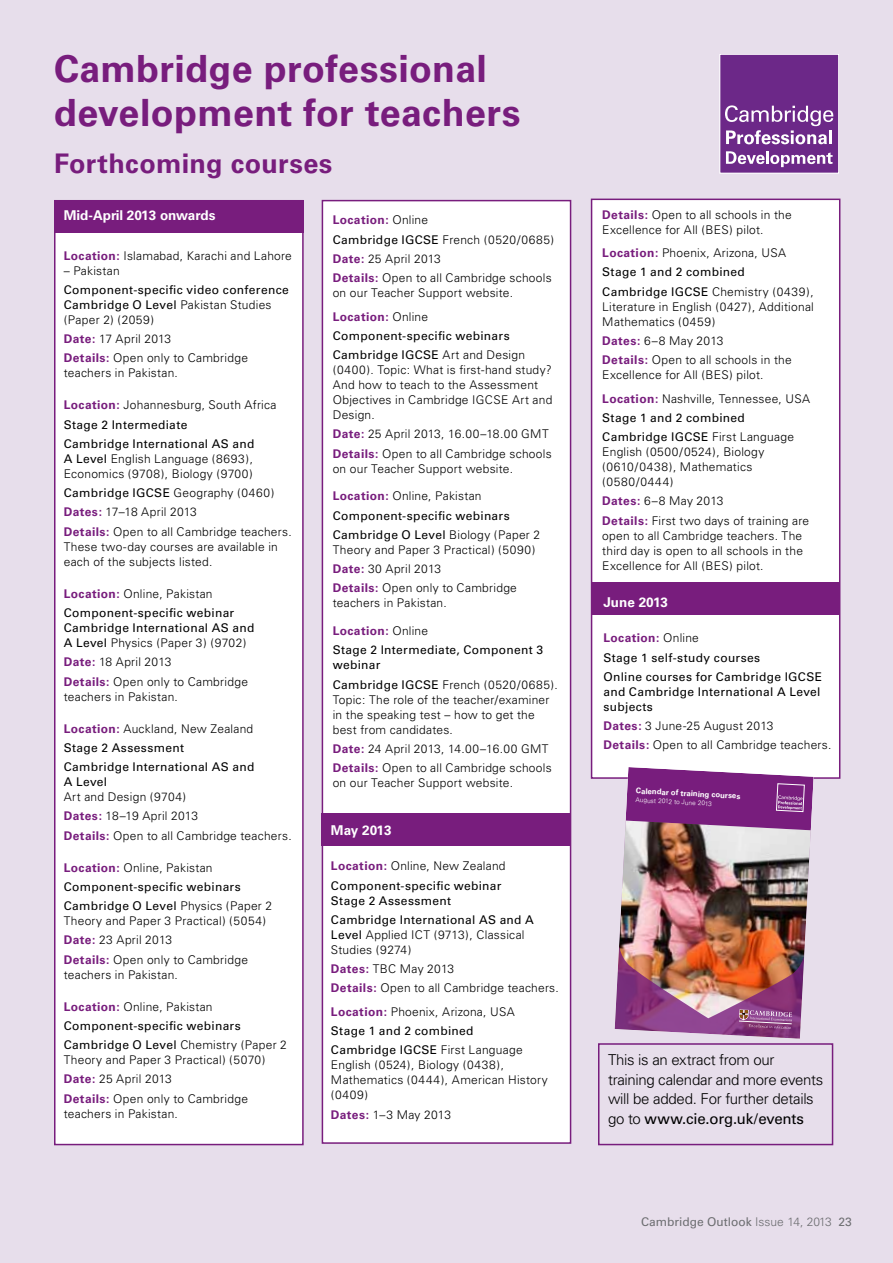
<style>
.page{position:relative;width:893px;height:1263px;background:#e7deeb}
.page>*{position:absolute;margin:0;border:0;box-sizing:border-box;transform-origin:0 0}
.t1{font:700 37.5px/43.5px "Univers";letter-spacing:.01em;color:#781d7d}
.t2{font:700 27px "Univers";letter-spacing:.01em;color:#781d7d}
.t3{font:300 15px/19.5px "Univers";letter-spacing:-.02em;color:#000}
.t4{font:700 13.5px "Univers";color:#fff}
.t5{font:300 12px/19.2px "Univers";letter-spacing:.02em;color:#000}
.t6{font:12px/19.2px "Univers";letter-spacing:.03em;color:#000}
.t7{font:12px "Univers";color:#6d6e71}
.t8{font:700 7.8px "Univers";color:#fff}
.t9{font:300 6.6px "Univers";color:#fff}
.s1{font-weight:700;color:#781d7d}
.s2{font-weight:300}
.s3{font-weight:400}
</style>
<div class="page">
<div style="left:54px;top:200px;width:250px;height:945px;background:#fff;border:2px solid #781d7d"></div>
<div style="left:322px;top:200px;width:249px;height:944px;background:#fff;border:2px solid #781d7d"></div>
<div style="left:720px;top:54px;width:119px;height:119px;background:#6c2888"></div>
<div style="left:719px;top:54px;width:120px;height:119px;border:1px solid #fff"></div>
<svg style="left:725px;top:105px;width:108px;height:39px"></svg>
<hr style="left:829px;top:130px;width:3px;height:14px;background:#fff">
<svg style="left:726px;top:151px;width:107px;height:16px"></svg>
<div style="left:54px;top:200px;width:250px;height:32px;background:#781d7d"></div>
<div style="left:591px;top:199px;width:249px;height:580px;background:#fff;border:2px solid #781d7d"></div>
<div style="left:321px;top:814px;width:249px;height:32px;background:#781d7d"></div>
<div style="left:598px;top:1043px;width:235px;height:102px;border:2px solid #781d7d"></div>
<svg style="left:615px;top:767px;width:199px;height:54px;fill:#781d7d"></svg>
<img style="left:615px;top:820px;width:196px;height:219px">
<svg style="left:776px;top:783px;width:29px;height:29px"></svg>
<div style="left:591px;top:583px;width:249px;height:32px;background:#781d7d"></div>
<h1 class="t1" style="left:54px;top:47px;width:468px">Cambridge professional development for teachers</h1>
<h2 class="t2" style="left:54px;top:148px;width:280px">Forthcoming courses</h2>
<p class="t4" style="left:64px;top:207px;width:153px">Mid-April 2013 onwards</p>
<p class="t5" style="left:64px;top:246px;width:230px"><span class="s1">Location:</span> Islamabad, Karachi and Lahore</p>
<p class="t5" style="left:64px;top:261px;width:57px">– Pakistan</p>
<p class="t6" style="left:64px;top:282px;width:227px;line-height:15px">Component-specific video conference<br>Cambridge O Level <span class="s2">Pakistan Studies (Paper 2) (2059)</span></p>
<p class="t5" style="left:64px;top:329px;width:186px"><span class="s1">Date:</span> 17 April 2013<br><span class="s1">Details:</span> Open only to Cambridge</p>
<p class="t5" style="left:64px;top:364px;width:116px">teachers in Pakistan.</p>
<p class="t6" style="left:64px;top:396px;width:214px"><span class="s1">Location:</span> <span class="s2">Johannesburg, South Africa<br></span>Stage 2 Intermediate<br>Cambridge International AS and</p>
<p class="t5" style="left:64px;top:451px;width:191px;line-height:15px"><span class="s3">A Level</span> English Language (8693),<br>Economics (9708), Biology (9700)</p>
<p class="t5" style="left:64px;top:483px;width:229px"><span class="s3">Cambridge IGCSE</span> Geography (0460)<br><span class="s1">Dates:</span> 17–18 April 2013<br><span class="s1">Details:</span> Open to all Cambridge teachers.</p>
<p class="t5" style="left:64px;top:539px;width:216px;line-height:15px">These two-day courses are available in each of the subjects listed.</p>
<p class="t6" style="left:64px;top:584px;width:172px"><span class="s1">Location:</span> <span class="s2">Online, Pakistan<br></span>Component-specific webinar</p>
<p class="t6" style="left:64px;top:620px;width:192px;line-height:15px">Cambridge International AS and<br>A Level <span class="s2">Physics (Paper 3) (9702)</span></p>
<p class="t5" style="left:64px;top:652px;width:186px"><span class="s1">Date:</span> 18 April 2013<br><span class="s1">Details:</span> Open only to Cambridge</p>
<p class="t5" style="left:64px;top:687px;width:116px">teachers in Pakistan.</p>
<p class="t6" style="left:64px;top:719px;width:192px"><span class="s1">Location:</span> <span class="s2">Auckland, New Zealand<br></span>Stage 2 Assessment<br>Cambridge International AS and</p>
<p class="t6" style="left:64px;top:772px;width:45px">A Level</p>
<p class="t5" style="left:64px;top:787px;width:229px">Art and Design (9704)<br><span class="s1">Dates:</span> 18–19 April 2013<br><span class="s1">Details:</span> Open to all Cambridge teachers.</p>
<p class="t6" style="left:64px;top:858px;width:210px"><span class="s1">Location:</span> <span class="s2">Online, Pakistan<br></span>Component-specific webinars<br>Cambridge O Level <span class="s2">Physics (Paper 2</span></p>
<p class="t5" style="left:64px;top:911px;width:204px">Theory and Paper 3 Practical) (5054)<br><span class="s1">Date:</span> 23 April 2013<br><span class="s1">Details:</span> Open only to Cambridge</p>
<p class="t5" style="left:64px;top:965px;width:116px">teachers in Pakistan.</p>
<p class="t6" style="left:64px;top:997px;width:225px"><span class="s1">Location:</span> <span class="s2">Online, Pakistan<br></span>Component-specific webinars<br>Cambridge O Level <span class="s2">Chemistry (Paper 2</span></p>
<p class="t5" style="left:64px;top:1050px;width:203px">Theory and Paper 3 Practical) (5070)<br><span class="s1">Date:</span> 25 April 2013<br><span class="s1">Details:</span> Open only to Cambridge</p>
<p class="t5" style="left:64px;top:1104px;width:116px">teachers in Pakistan.</p>
<p class="t5" style="left:333px;top:211px;width:223px"><span class="s1">Location:</span> Online<br><span class="s3">Cambridge IGCSE</span> French (0520/0685)<br><span class="s1">Date:</span> 25 April 2013<br><span class="s1">Details:</span> Open to all Cambridge schools</p>
<p class="t5" style="left:333px;top:281px;width:182px;line-height:23.5px">on our Teacher Support website.<br><span class="s1">Location:</span> Online</p>
<p class="t6" style="left:333px;top:326px;width:194px">Component-specific webinars<br>Cambridge IGCSE <span class="s2">Art and Design</span></p>
<p class="t5" style="left:333px;top:362px;width:221px;line-height:15px">(0400). Topic: What is first-hand study?<br>And how to teach to the Assessment<br>Objectives in Cambridge IGCSE Art and<br>Design.</p>
<p class="t5" style="left:333px;top:425px;width:220px"><span class="s1">Date:</span> 25 April 2013, 16.00–18.00 GMT<br><span class="s1">Details:</span> Open to all Cambridge schools</p>
<p class="t5" style="left:333px;top:459px;width:182px">on our Teacher Support website.</p>
<p class="t6" style="left:333px;top:487px;width:209px"><span class="s1">Location:</span> <span class="s2">Online, Pakistan<br></span>Component-specific webinars<br>Cambridge O Level <span class="s2">Biology (Paper 2</span></p>
<p class="t5" style="left:333px;top:540px;width:204px">Theory and Paper 3 Practical) (5090)<br><span class="s1">Date:</span> 30 April 2013<br><span class="s1">Details:</span> Open only to Cambridge</p>
<p class="t5" style="left:333px;top:594px;width:116px">teachers in Pakistan.</p>
<p class="t6" style="left:333px;top:621px;width:212px"><span class="s1">Location:</span> <span class="s2">Online<br></span>Stage 2 Intermediate, Component 3</p>
<p class="t6" style="left:333px;top:656px;width:227px">webinar<br>Cambridge IGCSE <span class="s2">French (0520/0685).</span></p>
<p class="t5" style="left:333px;top:692px;width:218px;line-height:15px">Topic: The role of the teacher/examiner in the speaking test – how to get the best from candidates.</p>
<p class="t5" style="left:333px;top:739px;width:220px"><span class="s1">Date:</span> 24 April 2013, 14.00–16.00 GMT<br><span class="s1">Details:</span> Open to all Cambridge schools</p>
<p class="t5" style="left:333px;top:773px;width:182px">on our Teacher Support website.</p>
<p class="t4" style="left:331px;top:822px;width:62px">May 2013</p>
<p class="t6" style="left:331px;top:856px;width:176px"><span class="s1">Location:</span> <span class="s2">Online, New Zealand<br></span>Component-specific webinar</p>
<p class="t6" style="left:331px;top:891px;width:204px">Stage 2 Assessment<br>Cambridge International AS and A</p>
<p class="t5" style="left:331px;top:927px;width:195px;line-height:15px"><span class="s3">Level</span> Applied ICT (9713), Classical<br>Studies (9274)</p>
<p class="t5" style="left:331px;top:959px;width:229px"><span class="s1">Dates:</span> TBC May 2013<br><span class="s1">Details:</span> Open to all Cambridge teachers.</p>
<p class="t5" style="left:331px;top:1002px;width:193px"><span class="s1">Location:</span> Phoenix, Arizona, USA<br><span class="s3">Stage 1 and 2 combined<br>Cambridge IGCSE</span> First Language</p>
<p class="t5" style="left:331px;top:1057px;width:218px;line-height:15px">English (0524), Biology (0438),<br>Mathematics (0444), American History (0409)</p>
<p class="t5" style="left:331px;top:1105px;width:122px"><span class="s1">Dates:</span> 1–3 May 2013</p>
<p class="t5" style="left:602px;top:207px;width:191px;line-height:15px"><span class="s1">Details:</span> Open to all schools in the<br>Excellence for All (BES) pilot.</p>
<p class="t5" style="left:602px;top:243px;width:213px"><span class="s1">Location:</span> Phoenix, Arizona, USA<br><span class="s3">Stage 1 and 2 combined<br>Cambridge IGCSE</span> Chemistry (0439),</p>
<p class="t5" style="left:602px;top:299px;width:213px;line-height:15px">Literature in English (0427), Additional<br>Mathematics (0459)</p>
<p class="t5" style="left:602px;top:331px;width:191px"><span class="s1">Dates:</span> 6–8 May 2013<br><span class="s1">Details:</span> Open to all schools in the</p>
<p class="t5" style="left:602px;top:363px;width:209px;line-height:23.5px">Excellence for All (BES) pilot.<br><span class="s1">Location:</span> Nashville, Tennessee, USA</p>
<p class="t6" style="left:602px;top:408px;width:193px">Stage 1 and 2 combined<br>Cambridge IGCSE <span class="s2">First Language</span></p>
<p class="t5" style="left:602px;top:444px;width:164px;line-height:15px">English (0500/0524), Biology (0610/0438), Mathematics (0580/0444)</p>
<p class="t5" style="left:602px;top:491px;width:208px"><span class="s1">Dates:</span> 6–8 May 2013<br><span class="s1">Details:</span> First two days of training are</p>
<p class="t5" style="left:602px;top:528px;width:202px;line-height:15px;text-align:justify">open to all Cambridge teachers. The third day is open to all schools in the Excellence for All (BES) pilot.</p>
<p class="t4" style="left:603px;top:594px;width:66px">June 2013</p>
<p class="t6" style="left:603px;top:629px;width:220px"><span class="s1">Location:</span> <span class="s2">Online<br></span>Stage 1 self-study courses<br>Online courses for Cambridge IGCSE</p>
<p class="t6" style="left:603px;top:684px;width:219px;line-height:15px">and Cambridge International A Level subjects</p>
<p class="t5" style="left:603px;top:716px;width:229px"><span class="s1">Dates:</span> 3 June-25 August 2013<br><span class="s1">Details:</span> Open to all Cambridge teachers.</p>
<p class="t8" style="left:636px;top:786px;width:106px;rotate:3deg">Calendar of training courses</p>
<p class="t9" style="left:636px;top:796px;width:78px;rotate:3deg">August 2012 to June 2013</p>
<p class="t3" style="left:608px;top:1050px;width:217px">This is an extract from our training calendar and more events will be added. For further details go to <span class="s3">www.cie.org.uk/events</span></p>
<p class="t7" style="left:641px;top:1214px;width:212px">Cambridge Outlook <span class="s2">Issue 14, 2013</span> 23</p>
</div>
